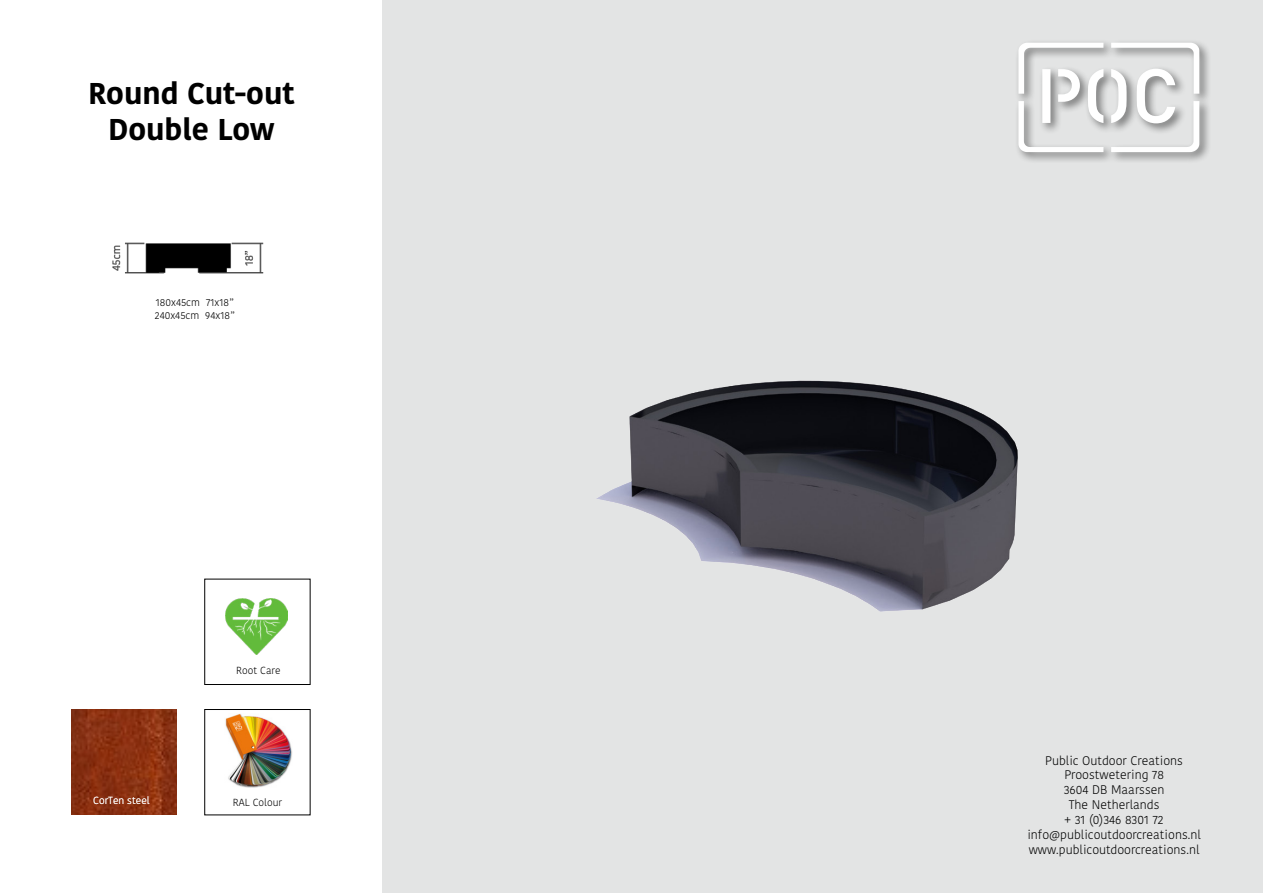
<style>
.page{position:relative;width:1263px;height:893px;background:#fff}
.page>*{position:absolute;margin:0;border:0;box-sizing:border-box;transform-origin:0 0}
.t1{font:700 30px/36px "Kohinoor Devanagari";color:#000;text-align:center}
.t2{font:300 12.45px/15px "Kohinoor Devanagari";color:#000;text-align:center}
.t3{font:300 10.5px/12.6px "Kohinoor Devanagari";color:#000}
.t4{font:300 10.2px "Kohinoor Devanagari";color:#000}
.t5{font:300 10.2px "Kohinoor Devanagari";color:#fff}
</style>
<div class="page">
<div style="left:383px;top:0;width:880px;height:893px;background:#e3e4e4"></div>
<div style="left:204px;top:579px;width:106px;height:106px;border:1px solid #000"></div>
<div style="left:204px;top:709px;width:106px;height:106px;border:1px solid #000"></div>
<img style="left:225px;top:714px;width:67px;height:74px">
<img style="left:71px;top:709px;width:106px;height:105px">
<div style="left:1014px;top:39px;width:198px;height:126px;background:#000;opacity:.5"></div>
<svg style="left:1111px;top:43px;width:88px;height:109px"></svg>
<svg style="left:1018px;top:43px;width:85px;height:109px"></svg>
<img style="left:226px;top:598px;width:61px;height:57px">
<img style="left:596px;top:153px;width:616px;height:459px">
<img style="left:112px;top:242px;width:152px;height:32px">
<h1 class="t1" style="left:88px;top:74px;width:208px">Round Cut-out<br>Double Low</h1>
<p class="t3" style="left:155px;top:296px;width:81px">180x45cm 71x18”<br>240x45cm 94x18”</p>
<p class="t5" style="left:93px;top:794px;width:58px">CorTen steel</p>
<p class="t4" style="left:236px;top:664px;width:46px">Root Care</p>
<p class="t4" style="left:233px;top:797px;width:51px">RAL Colour</p>
<p class="t2" style="left:1027px;top:753px;width:175px">Public Outdoor Creations<br>Proostwetering 78<br>3604 DB Maarssen<br>The Netherlands<br>+ 31 (0)346 8301 72 info@publicoutdoorcreations.nl www.publicoutdoorcreations.nl</p>
</div>
